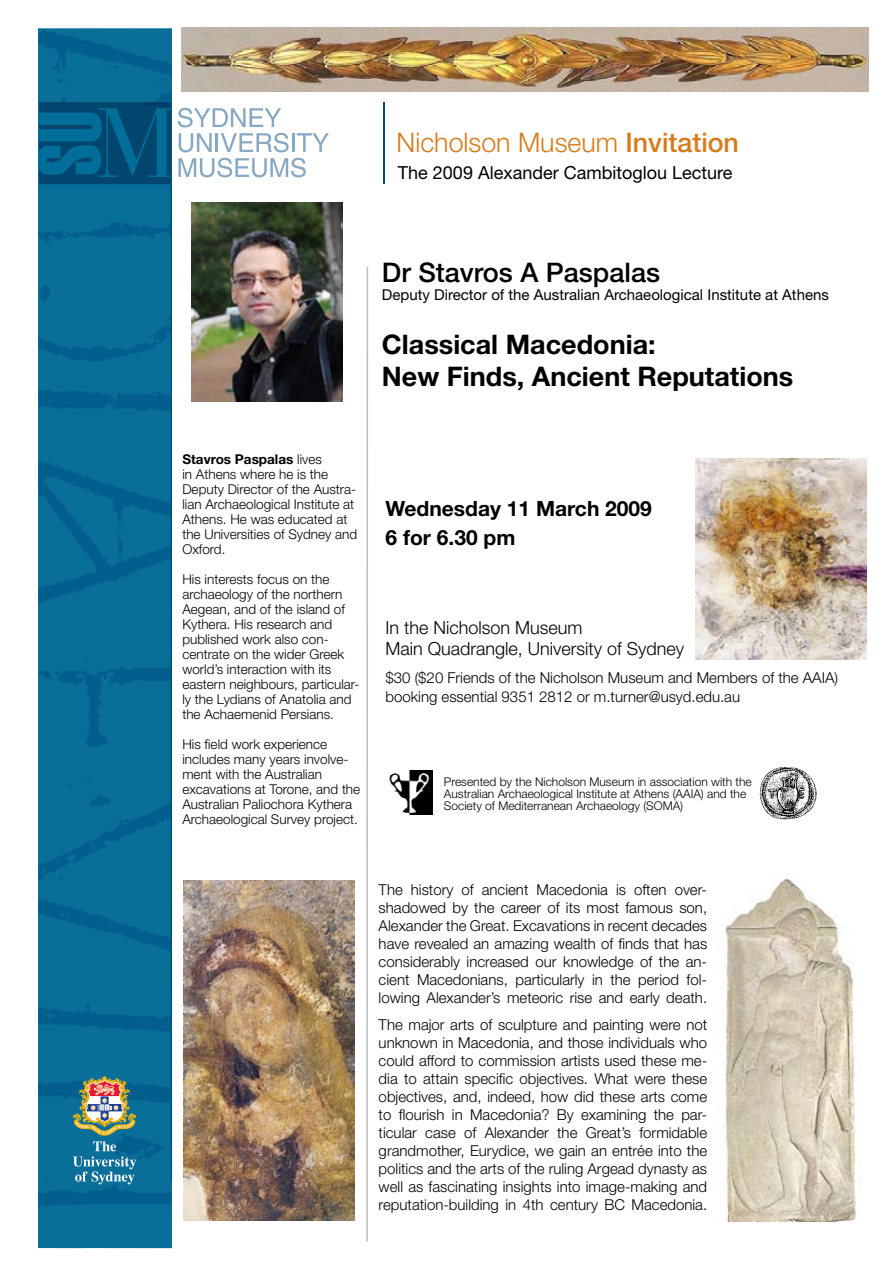
<style>
.page{position:relative;width:893px;height:1263px;background:#fff}
.page>*{position:absolute;margin:0;border:0;box-sizing:border-box;transform-origin:0 0}
.t1{font:700 27px/32.4px "Helvetica Neue";color:#000}
.t2{font:300 27px "Helvetica Neue";color:#d77b1a}
.t3{font:500 27px "Helvetica Neue";color:#000}
.t4{font:700 21px/29.5px "Helvetica Neue";color:#000}
.t5{font:300 18px/21px "Helvetica Neue";color:#000}
.t6{font:18px "Helvetica Neue";color:#000}
.t7{font:300 15px/18px "Helvetica Neue";color:#000;text-align:justify}
.t8{font:15px "Helvetica Neue";color:#000}
.t9{font:300 13.5px/15px "Helvetica Neue";color:#000}
.t10{font:300 12px/12px "Helvetica Neue";color:#000}
.s1{font-weight:500}
.s2{font-weight:700}
</style>
<div class="page">
<img style="left:38px;top:187px;width:135px;height:1061px">
<img style="left:38px;top:28px;width:90px;height:1px">
<img style="left:38px;top:29px;width:134px;height:76px">
<svg style="left:39px;top:103px;width:290px;height:81px"></svg>
<svg style="left:73px;top:1076px;width:63px;height:108px;background:#5f8b91"></svg>
<hr style="left:170px;top:103px;width:2px;height:1078px;background:#005381">
<hr style="left:383px;top:102px;width:1px;height:82px;background:#005381">
<hr style="left:366px;top:267px;width:2px;height:975px;background:#bcbdc0">
<img style="left:182px;top:28px;width:687px;height:64px">
<img style="left:389px;top:770px;width:43px;height:45px">
<img style="left:759px;top:767px;width:58px;height:53px">
<img style="left:191px;top:202px;width:151px;height:200px">
<img style="left:183px;top:881px;width:172px;height:339px">
<img style="left:695px;top:459px;width:171px;height:200px">
<img style="left:724px;top:878px;width:138px;height:343px">
<h1 class="t2" style="left:397px;top:126px;width:344px">Nicholson Museum <span class="s1">Invitation</span></h1>
<p class="t6" style="left:398px;top:162px;width:336px">The 2009 Alexander Cambitoglou Lecture</p>
<h1 class="t3" style="left:382px;top:256px;width:280px">Dr Stavros A Paspalas</h1>
<p class="t8" style="left:382px;top:285px;width:449px">Deputy Director of the Australian Archaeological Institute at Athens</p>
<h1 class="t1" style="left:382px;top:327px;width:413px">Classical Macedonia:<br>New Finds, Ancient Reputations</h1>
<p class="t9" style="left:182px;top:452px;width:176px"><span class="s2">Stavros Paspalas</span> lives<br>in Athens where he is the<br>Deputy Director of the Austra&shy;lian Archaeological Institute at<br>Athens. He was educated at the Universities of Sydney and<br>Oxford.</p>
<p class="t9" style="left:182px;top:572px;width:179px">His interests focus on the archaeology of the northern<br>Aegean, and of the island of<br>Kythera. His research and published work also con&shy;centrate on the wider Greek world’s interaction with its eastern neighbours, particular&shy;ly the Lydians of Anatolia and the Achaemenid Persians.</p>
<p class="t9" style="left:182px;top:737px;width:179px">His field work experience includes many years involve&shy;ment with the Australian excavations at Torone, and the<br>Australian Paliochora Kythera<br>Archaeological Survey project.</p>
<h2 class="t4" style="left:385px;top:493px;width:268px">Wednesday 11 March 2009<br>6 for 6.30 pm</h2>
<p class="t5" style="left:385px;top:616px;width:300px">In the Nicholson Museum<br>Main Quadrangle, University of Sydney</p>
<p class="t7" style="left:385px;top:667px;width:454px;line-height:19.5px">$30 ($20 Friends of the Nicholson Museum and Members of the AAIA) booking essential 9351 2812 or m.turner@usyd.edu.au</p>
<p class="t10" style="left:444px;top:776px;width:309px">Presented by the Nicholson Museum in association with the<br>Australian Archaeological Institute at Athens (AAIA) and the<br>Society of Mediterranean Archaeology (SOMA)</p>
<p class="t7" style="left:379px;top:880px;width:330px">The history of ancient Macedonia is often over&shy;shadowed by the career of its most famous son, Alexander the Great. Excavations in recent decades have revealed an amazing wealth of finds that has considerably increased our knowledge of the an&shy;cient Macedonians, particularly in the period fol&shy;lowing Alexander’s meteoric rise and early death.</p>
<p class="t7" style="left:379px;top:1015px;width:330px">The major arts of sculpture and painting were not unknown in Macedonia, and those individuals who could afford to commission artists used these me&shy;dia to attain specific objectives. What were these objectives, and, indeed, how did these arts come to flourish in Macedonia? By examining the par&shy;ticular case of Alexander the Great’s formidable grandmother, Eurydice, we gain an entrée into the politics and the arts of the ruling Argead dynasty as well as fascinating insights into image-making and reputation-building in 4th century BC Macedonia.</p>
</div>
